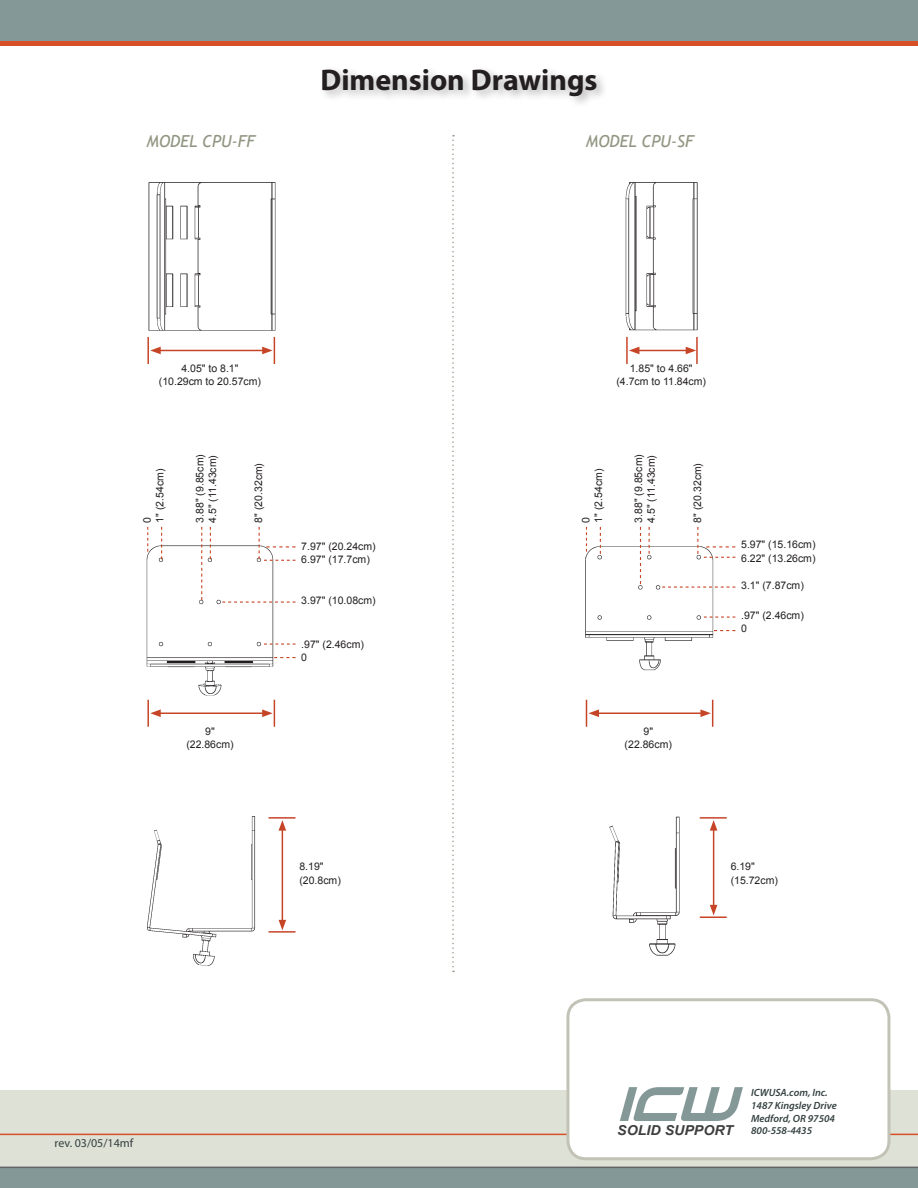
<style>
.page{position:relative;width:918px;height:1188px;background:#fff}
.page>*{position:absolute;margin:0;border:0;box-sizing:border-box;transform-origin:0 0}
.t1{font:700 30px "Myriad Pro";color:#231f20}
.t2{font:italic 16.5px "Trebuchet MS";color:#919682}
.t3{font:italic 700 13.65px "Arial";color:#3e3e3f;scale:1.04 1}
.t4{font:12px "Myriad Pro";color:#344040}
.t5{font:10.5px/12.6px "Arial";color:#231f20}
.t6{font:italic 600 10.5px/12.6px "Myriad Pro";color:#344040}
</style>
<div class="page">
<div style="left:0;top:0;width:918px;height:44px;background:#859898"></div>
<div style="left:0;top:41px;width:918px;height:5px;background:#d74f27"></div>
<div style="left:0;top:1090px;width:918px;height:98px;background:#dee1d5"></div>
<div style="left:0;top:1167px;width:918px;height:21px;background:#859898"></div>
<hr style="left:0;top:1134px;width:918px;height:1px;background:#d74f27">
<div style="left:319px;top:66px;width:289px;height:41px;background:#231f20;opacity:.3"></div>
<div style="left:568px;top:1000px;width:321px;height:159px;background:#fff;border-radius:18px"></div>
<div style="left:566px;top:998px;width:324px;height:162px;border:3px solid #c3c2b7;border-radius:18px"></div>
<svg style="left:620px;top:1087px;width:123px;height:34px"></svg>
<img style="left:148px;top:182px;width:128px;height:157px">
<img style="left:146px;top:538px;width:138px;height:162px">
<img style="left:147px;top:816px;width:109px;height:150px">
<img style="left:625px;top:182px;width:73px;height:149px">
<img style="left:585px;top:534px;width:139px;height:137px">
<img style="left:609px;top:816px;width:71px;height:140px">
<hr style="left:147px;top:337px;width:2px;height:27px;background:#c74527">
<hr style="left:147px;top:700px;width:2px;height:27px;background:#c74527">
<hr style="left:626px;top:337px;width:2px;height:27px;background:#c74527">
<hr style="left:696px;top:337px;width:2px;height:27px;background:#c74527">
<hr style="left:158px;top:350px;width:106px;height:1px;background:#c74527">
<svg style="left:150px;top:347px;width:11px;height:7px"></svg>
<svg style="left:262px;top:337px;width:13px;height:27px"></svg>
<hr style="left:158px;top:713px;width:106px;height:1px;background:#c74527">
<svg style="left:150px;top:709px;width:11px;height:8px"></svg>
<svg style="left:262px;top:700px;width:13px;height:27px"></svg>
<hr style="left:597px;top:713px;width:106px;height:1px;background:#c74527">
<svg style="left:586px;top:700px;width:13px;height:27px"></svg>
<svg style="left:700px;top:700px;width:13px;height:27px"></svg>
<hr style="left:637px;top:350px;width:51px;height:1px;background:#c74527">
<svg style="left:629px;top:347px;width:10px;height:7px"></svg>
<svg style="left:686px;top:347px;width:10px;height:7px"></svg>
<svg style="left:147px;top:527px;width:1px;height:25px"></svg>
<svg style="left:586px;top:527px;width:1px;height:25px"></svg>
<svg style="left:161px;top:527px;width:1px;height:32px"></svg>
<svg style="left:600px;top:527px;width:1px;height:27px"></svg>
<svg style="left:210px;top:527px;width:1px;height:32px"></svg>
<svg style="left:649px;top:527px;width:1px;height:27px"></svg>
<svg style="left:697px;top:527px;width:1px;height:27px"></svg>
<svg style="left:201px;top:527px;width:1px;height:73px"></svg>
<svg style="left:640px;top:527px;width:1px;height:57px"></svg>
<svg style="left:704px;top:557px;width:31px;height:1px"></svg>
<svg style="left:259px;top:527px;width:37px;height:34px"></svg>
<svg style="left:706px;top:546px;width:29px;height:1px"></svg>
<svg style="left:222px;top:602px;width:74px;height:1px"></svg>
<svg style="left:662px;top:586px;width:73px;height:2px"></svg>
<svg style="left:264px;top:644px;width:32px;height:1px"></svg>
<svg style="left:704px;top:616px;width:31px;height:2px"></svg>
<svg style="left:274px;top:657px;width:22px;height:1px"></svg>
<svg style="left:714px;top:630px;width:21px;height:1px"></svg>
<hr style="left:268px;top:817px;width:28px;height:2px;background:#c74527">
<hr style="left:700px;top:817px;width:27px;height:2px;background:#c74527">
<hr style="left:268px;top:931px;width:28px;height:2px;background:#c74527">
<hr style="left:700px;top:916px;width:27px;height:2px;background:#c74527">
<hr style="left:282px;top:828px;width:1px;height:94px;background:#c74527">
<svg style="left:279px;top:820px;width:7px;height:11px"></svg>
<svg style="left:279px;top:920px;width:7px;height:10px"></svg>
<hr style="left:713px;top:828px;width:1px;height:79px;background:#c74527">
<svg style="left:710px;top:820px;width:7px;height:11px"></svg>
<svg style="left:710px;top:905px;width:7px;height:10px"></svg>
<svg style="left:452px;top:135px;width:2px;height:837px"></svg>
<h1 class="t1" style="left:320px;top:60px;width:279px">Dimension Drawings</h1>
<h2 class="t2" style="left:147px;top:132px;width:110px">MODEL CPU-FF</h2>
<h2 class="t2" style="left:586px;top:132px;width:109px">MODEL CPU-SF</h2>
<p class="t5" style="left:159px;top:362px;width:104px;text-align:center">4.05" to 8.1" (10.29cm to 20.57cm)</p>
<p class="t5" style="left:616px;top:362px;width:91px;text-align:center">1.85" to 4.66" (4.7cm to 11.84cm)</p>
<p class="t5" style="left:141px;top:523px;width:55px;rotate:-90deg">0<br>1" (2.54cm)</p>
<p class="t5" style="left:194px;top:523px;width:70px;rotate:-90deg">3.88" (9.85cm)<br>4.5" (11.43cm)</p>
<p class="t5" style="left:252px;top:523px;width:61px;rotate:-90deg">8" (20.32cm)</p>
<p class="t5" style="left:580px;top:523px;width:55px;rotate:-90deg">0<br>1" (2.54cm)</p>
<p class="t5" style="left:301px;top:539px;width:76px;line-height:13.5px">7.97" (20.24cm)<br>6.97" (17.7cm)</p>
<p class="t5" style="left:301px;top:594px;width:76px">3.97" (10.08cm)</p>
<p class="t5" style="left:301px;top:637px;width:64px;line-height:13.5px">.97" (2.46cm)<br>0</p>
<p class="t5" style="left:632px;top:523px;width:70px;rotate:-90deg">3.88" (9.85cm)<br>4.5" (11.43cm)</p>
<p class="t5" style="left:691px;top:523px;width:61px;rotate:-90deg">8" (20.32cm)</p>
<p class="t5" style="left:186px;top:725px;width:49px;text-align:center">9" (22.86cm)</p>
<p class="t5" style="left:625px;top:725px;width:49px;text-align:center">9" (22.86cm)</p>
<p class="t5" style="left:741px;top:538px;width:76px;line-height:13.5px">5.97" (15.16cm)<br>6.22" (13.26cm)</p>
<p class="t5" style="left:741px;top:579px;width:64px">3.1" (7.87cm)</p>
<p class="t5" style="left:741px;top:608px;width:64px;line-height:13.5px">.97" (2.46cm)<br>0</p>
<p class="t5" style="left:299px;top:860px;width:43px;line-height:13.5px">8.19" (20.8cm)</p>
<p class="t5" style="left:731px;top:860px;width:49px;line-height:13.5px">6.19" (15.72cm)</p>
<p class="t4" style="left:55px;top:1136px;width:80px">rev. 03/05/14mf</p>
<p class="t6" style="left:751px;top:1086px;width:87px">ICWUSA.com, Inc.<br>1487 Kingsley Drive<br>Medford, OR 97504</p>
<h3 class="t3" style="left:617px;top:1121px;width:113px">SOLID SUPPORT</h3>
<p class="t6" style="left:751px;top:1124px;width:63px">800-558-4435</p>
</div>
